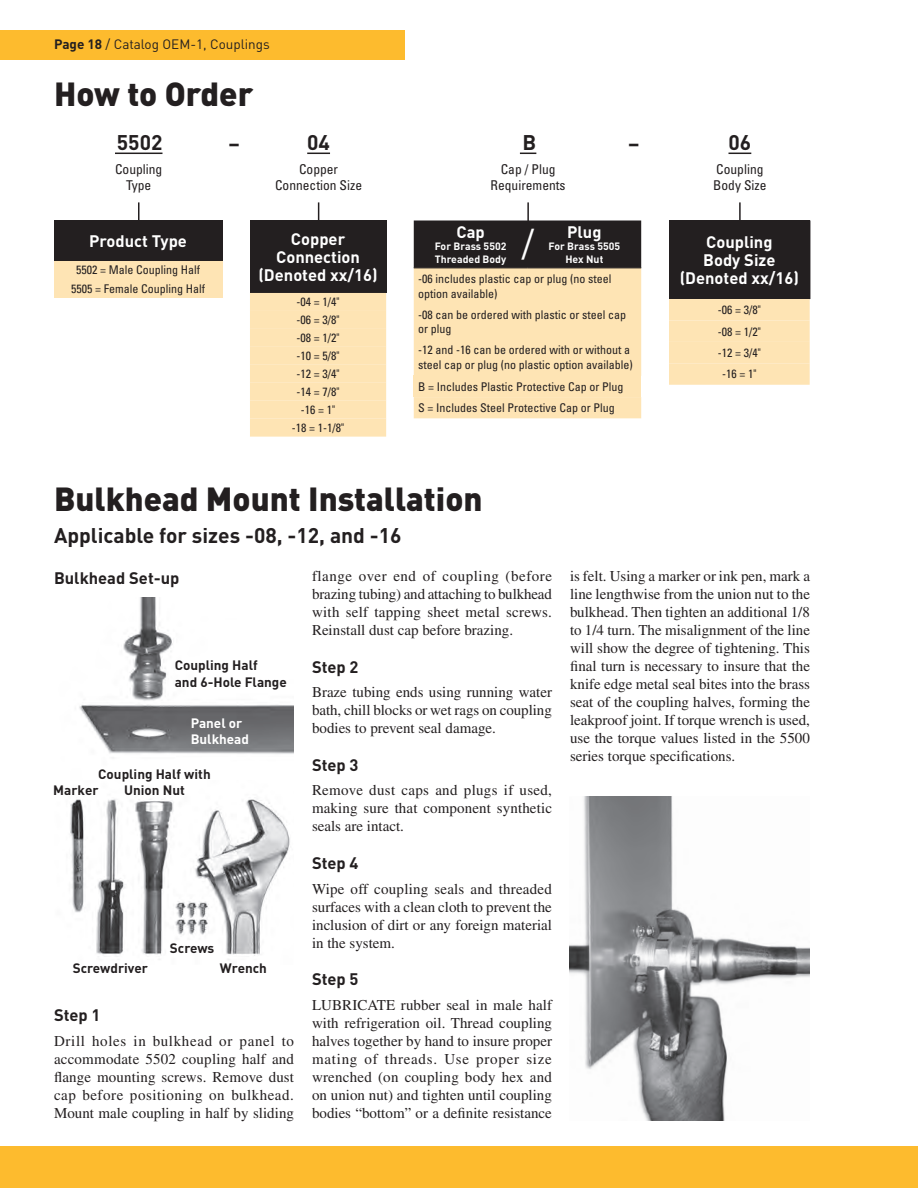
<style>
.page{position:relative;width:918px;height:1188px;background:#fff}
.page>*{position:absolute;margin:0;border:0;box-sizing:border-box;transform-origin:0 0}
.t1{font:36px "DINOT";color:#fff}
.t2{font:900 33px "DINOT";color:#231f20}
.t3{font:700 21px "DINOT";color:#231f20}
.t4{font:700 16.5px/18px "DINOT";color:#fff;text-align:center}
.t5{font:700 16.5px "DINOT";color:#231f20}
.t6{font:15px/18px "Times LT Std";color:#231f20;text-align:justify}
.t7{font:700 13.5px/16.2px "DINOT";color:#231f20}
.t8{font:condensed 13.5px/16.2px "Univers LT Std";color:#231f20;text-align:center}
.t9{font:13.5px "DINOT";color:#231f20}
.t10{font:700 13.5px/16.2px "DINOT";color:#fff}
.t11{font:condensed 12px/18px "Univers LT Std";color:#231f20}
.t12{font:700 10.5px/12.6px "DINOT";color:#fff}
.s1{font-weight:700}
</style>
<div class="page">
<div style="left:0;top:1146px;width:918px;height:42px;background:#fdbb2e"></div>
<div style="left:0;top:30px;width:405px;height:30px;background:#fdbb2e"></div>
<hr style="left:115px;top:153px;width:47px;height:1px;background:#231f20">
<hr style="left:138px;top:202px;width:2px;height:35px;background:#231f20">
<div style="left:54px;top:220px;width:168px;height:41px;background:#231f20"></div>
<div style="left:54px;top:261px;width:168px;height:18px;background:#fee4b4"></div>
<div style="left:54px;top:279px;width:168px;height:19px;background:#fee4b4"></div>
<svg style="left:307px;top:153px;width:23px;height:1px"></svg>
<hr style="left:318px;top:202px;width:1px;height:34px;background:#231f20">
<div style="left:250px;top:220px;width:136px;height:73px;background:#231f20"></div>
<div style="left:250px;top:293px;width:136px;height:144px;background:#fee4b4"></div>
<hr style="left:386px;top:221px;width:1px;height:72px;background:#231f20">
<svg style="left:520px;top:153px;width:16px;height:1px"></svg>
<hr style="left:527px;top:202px;width:2px;height:35px;background:#231f20">
<svg style="left:414px;top:220px;width:227px;height:198px;background:#c3af8c"></svg>
<div style="left:414px;top:376px;width:227px;height:21px;background:#fee4b4"></div>
<hr style="left:414px;top:267px;width:113px;height:1px;background:#231f20">
<hr style="left:527px;top:267px;width:114px;height:1px;background:#231f20">
<svg style="left:729px;top:153px;width:22px;height:1px"></svg>
<hr style="left:739px;top:202px;width:2px;height:34px;background:#231f20">
<div style="left:669px;top:220px;width:141px;height:79px;background:#231f20"></div>
<div style="left:669px;top:299px;width:141px;height:86px;background:#fee4b4"></div>
<img style="left:70px;top:598px;width:224px;height:362px">
<img style="left:570px;top:797px;width:240px;height:323px">
<p class="t9" style="left:54px;top:35px;width:217px"><span class="s1">Page 18</span> / Catalog OEM-1, Couplings</p>
<h2 class="t2" style="left:54px;top:71px;width:201px">How to Order</h2>
<h3 class="t3" style="left:117px;top:128px;width:47px">5502</h3>
<p class="t8" style="left:115px;top:161px;width:49px">Coupling<br>Type</p>
<p class="t4" style="left:89px;top:231px;width:99px">Product Type</p>
<p class="t11" style="left:71px;top:261px;width:135px;line-height:18.6px;text-align:center">5502 = Male Coupling Half<br>5505 = Female Coupling Half</p>
<h3 class="t3" style="left:307px;top:128px;width:24px">04</h3>
<p class="t8" style="left:275px;top:161px;width:89px">Copper<br>Connection Size</p>
<h3 class="t3" style="left:523px;top:128px;width:15px">B</h3>
<p class="t8" style="left:491px;top:161px;width:76px">Cap / Plug<br>Requirements</p>
<h3 class="t3" style="left:229px;top:129px;width:13px">–</h3>
<h3 class="t3" style="left:628px;top:129px;width:13px">–</h3>
<p class="t4" style="left:258px;top:229px;width:121px">Copper<br>Connection (Denoted xx/16)</p>
<p class="t11" style="left:292px;top:293px;width:54px;text-align:center">-04 = 1/4" -06 = 3/8" -08 = 1/2" -10 = 5/8" -12 = 3/4" -14 = 7/8" -16 = 1"<br>-18 = 1-1/8"</p>
<p class="t4" style="left:567px;top:222px;width:36px">Plug</p>
<p class="t12" style="left:549px;top:240px;width:73px;text-align:center">For Brass 5505<br>Hex Nut</p>
<p class="t11" style="left:418px;top:272px;width:195px;line-height:14.4px">-06 includes plastic cap or plug (no steel option available)</p>
<p class="t11" style="left:418px;top:307px;width:209px;line-height:14.4px">-08 can be ordered with plastic or steel cap or plug</p>
<p class="t11" style="left:418px;top:343px;width:216px;line-height:14.4px">-12 and -16 can be ordered with or without a steel cap or plug (no plastic option available)</p>
<p class="t11" style="left:418px;top:376px;width:207px;line-height:21.3px">B = Includes Plastic Protective Cap or Plug<br>S = Includes Steel Protective Cap or Plug</p>
<p class="t4" style="left:456px;top:222px;width:30px">Cap</p>
<p class="t12" style="left:435px;top:240px;width:73px">For Brass 5502<br>Threaded Body</p>
<h1 class="t1" style="left:521px;top:220px;width:14px">/</h1>
<h2 class="t2" style="left:54px;top:477px;width:430px">Bulkhead Mount Installation</h2>
<h3 class="t3" style="left:54px;top:521px;width:349px">Applicable for sizes -08, -12, and -16</h3>
<h3 class="t3" style="left:729px;top:128px;width:24px">06</h3>
<p class="t8" style="left:713px;top:161px;width:55px;text-align:left">Coupling<br>Body Size</p>
<p class="t4" style="left:680px;top:232px;width:121px">Coupling<br>Body Size (Denoted xx/16)</p>
<p class="t11" style="left:718px;top:299px;width:44px;line-height:21.5px;text-align:center">-06 = 3/8" -08 = 1/2" -12 = 3/4" -16 = 1"</p>
<p class="t5" style="left:54px;top:566px;width:127px">Bulkhead Set-up</p>
<p class="t7" style="left:175px;top:657px;width:114px">Coupling Half<br>and 6-Hole Flange</p>
<p class="t10" style="left:191px;top:714px;width:60px">Panel or<br>Bulkhead</p>
<p class="t7" style="left:98px;top:765px;width:114px;text-align:center">Coupling Half with<br>Union Nut</p>
<p class="t7" style="left:53px;top:781px;width:47px">Marker</p>
<p class="t7" style="left:170px;top:940px;width:46px">Screws</p>
<p class="t7" style="left:73px;top:960px;width:77px">Screwdriver</p>
<p class="t7" style="left:220px;top:960px;width:48px">Wrench</p>
<p class="t5" style="left:54px;top:1004px;width:48px">Step 1</p>
<p class="t6" style="left:54px;top:1032px;width:242px">Drill holes in bulkhead or panel to accommodate 5502 coupling half and flange mounting screws. Remove dust cap before positioning on bulkhead.<br>Mount male coupling in half by sliding</p>
<p class="t6" style="left:312px;top:567px;width:242px">flange over end of coupling (before brazing tubing) and attaching to bulkhead with self tapping sheet metal screws.<br>Reinstall dust cap before brazing.</p>
<p class="t5" style="left:312px;top:655px;width:48px">Step 2</p>
<p class="t6" style="left:312px;top:683px;width:241px">Braze tubing ends using running water bath, chill blocks or wet rags on coupling bodies to prevent seal damage.</p>
<p class="t5" style="left:312px;top:753px;width:48px">Step 3</p>
<p class="t6" style="left:312px;top:781px;width:242px">Remove dust caps and plugs if used, making sure that component synthetic seals are intact.</p>
<p class="t5" style="left:312px;top:852px;width:48px">Step 4</p>
<p class="t6" style="left:312px;top:879px;width:242px">Wipe off coupling seals and threaded surfaces with a clean cloth to prevent the inclusion of dirt or any foreign material in the system.</p>
<p class="t5" style="left:312px;top:968px;width:48px">Step 5</p>
<p class="t6" style="left:312px;top:996px;width:242px">LUBRICATE rubber seal in male half with refrigeration oil. Thread coupling halves together by hand to insure proper mating of threads. Use proper size wrenched (on coupling body hex and on union nut) and tighten until coupling bodies “bottom” or a definite resistance</p>
<p class="t6" style="left:570px;top:567px;width:242px">is felt. Using a marker or ink pen, mark a line lengthwise from the union nut to the bulkhead. Then tighten an additional 1/8 to 1/4 turn. The misalignment of the line will show the degree of tightening. This final turn is necessary to insure that the knife edge metal seal bites into the brass seat of the coupling halves, forming the leakproof joint. If torque wrench is used, use the torque values listed in the 5500 series torque specifications.</p>
</div>
